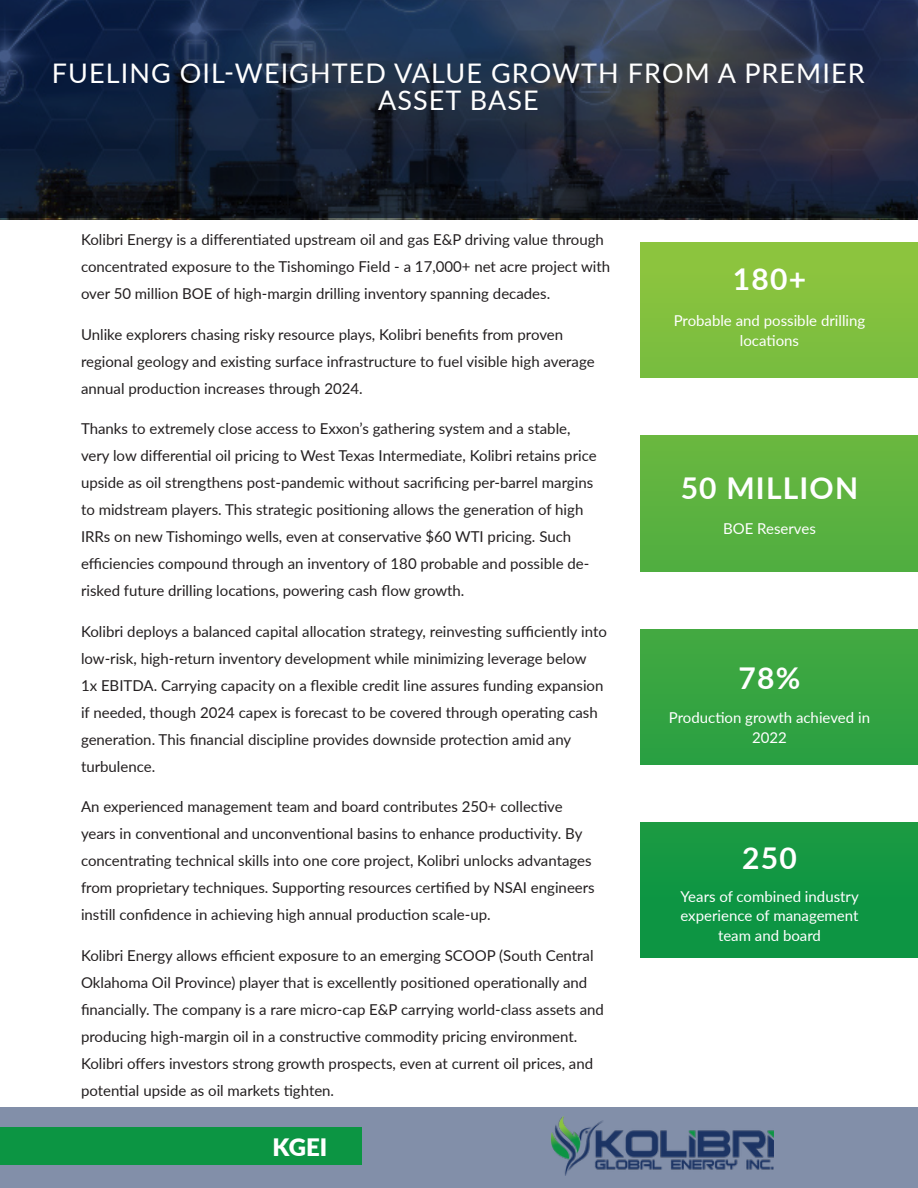
<style>
.page{position:relative;width:918px;height:1188px;background:#fff}
.page>*{position:absolute;margin:0;border:0;box-sizing:border-box;transform-origin:0 0}
.t1{font:700 30px "Lato";letter-spacing:.04em;color:#fff}
.t2{font:27px/27px "Lato";letter-spacing:.04em;color:#fff;text-align:center}
.t3{font:900 24px "Lato";color:#fff}
.t4{font:15px/27px "Lato";color:#231f20}
.t5{font:15px/19.5px "Lato";color:#fff;text-align:center}
</style>
<div class="page">
<svg style="left:0;top:0;width:918px;height:218px;background:#1d283e"></svg>
<div style="left:640px;top:243px;width:278px;height:135px;background:#84c13e"></div>
<div style="left:640px;top:436px;width:278px;height:135px;background:linear-gradient(to right,#5db340,#5db340)"></div>
<div style="left:640px;top:629px;width:278px;height:135px;background:linear-gradient(to right,#36a441,#36a441)"></div>
<div style="left:640px;top:822px;width:278px;height:136px;background:linear-gradient(to right,#119743,#119743)"></div>
<div style="left:0;top:1107px;width:918px;height:81px;background:#828fa9"></div>
<div style="left:0;top:1127px;width:361px;height:38px;background:#0c9543"></div>
<img style="left:551px;top:1117px;width:223px;height:59px">
<p class="t2" style="left:52px;top:59px;width:814px">FUELING OIL-WEIGHTED VALUE GROWTH FROM A PREMIER<br>ASSET BASE</p>
<p class="t4" style="left:81px;top:226px;width:531px">Kolibri Energy is a differentiated upstream oil and gas E&amp;P driving value through concentrated exposure to the Tishomingo Field - a 17,000+ net acre project with over 50 million BOE of high-margin drilling inventory spanning decades.</p>
<p class="t4" style="left:81px;top:320px;width:515px">Unlike explorers chasing risky resource plays, Kolibri benefits from proven regional geology and existing surface infrastructure to fuel visible high average annual production increases through 2024.</p>
<p class="t4" style="left:81px;top:415px;width:517px">Thanks to extremely close access to Exxon’s gathering system and a stable, very low differential oil pricing to West Texas Intermediate, Kolibri retains price upside as oil strengthens post-pandemic without sacrificing per-barrel margins to midstream players. This strategic positioning allows the generation of high IRRs on new Tishomingo wells, even at conservative $60 WTI pricing. Such efficiencies compound through an inventory of 180 probable and possible de&shy;risked future drilling locations, powering cash flow growth.</p>
<p class="t4" style="left:81px;top:617px;width:527px">Kolibri deploys a balanced capital allocation strategy, reinvesting sufficiently into low-risk, high-return inventory development while minimizing leverage below<br>1x EBITDA. Carrying capacity on a flexible credit line assures funding expansion if needed, though 2024 capex is forecast to be covered through operating cash generation. This financial discipline provides downside protection amid any turbulence.</p>
<p class="t4" style="left:81px;top:793px;width:515px">An experienced management team and board contributes 250+ collective years in conventional and unconventional basins to enhance productivity. By concentrating technical skills into one core project, Kolibri unlocks advantages from proprietary techniques. Supporting resources certified by NSAI engineers instill confidence in achieving high annual production scale-up.</p>
<p class="t4" style="left:81px;top:941px;width:525px">Kolibri Energy allows efficient exposure to an emerging SCOOP (South Central Oklahoma Oil Province) player that is excellently positioned operationally and financially. The company is a rare micro-cap E&amp;P carrying world-class assets and producing high-margin oil in a constructive commodity pricing environment.<br>Kolibri offers investors strong growth prospects, even at current oil prices, and potential upside as oil markets tighten.</p>
<p class="t3" style="left:273px;top:1129px;width:56px">KGEI</p>
<p class="t1" style="left:733px;top:257px;width:75px">180+</p>
<p class="t5" style="left:674px;top:311px;width:193px">Probable and possible drilling locations</p>
<p class="t1" style="left:681px;top:466px;width:179px">50 MILLION</p>
<p class="t5" style="left:723px;top:519px;width:94px">BOE Reserves</p>
<p class="t1" style="left:739px;top:656px;width:63px">78%</p>
<p class="t5" style="left:669px;top:707px;width:203px">Production growth achieved in<br>2022</p>
<p class="t1" style="left:742px;top:836px;width:56px">250</p>
<p class="t5" style="left:680px;top:886px;width:180px">Years of combined industry experience of management team and board</p>
</div>
